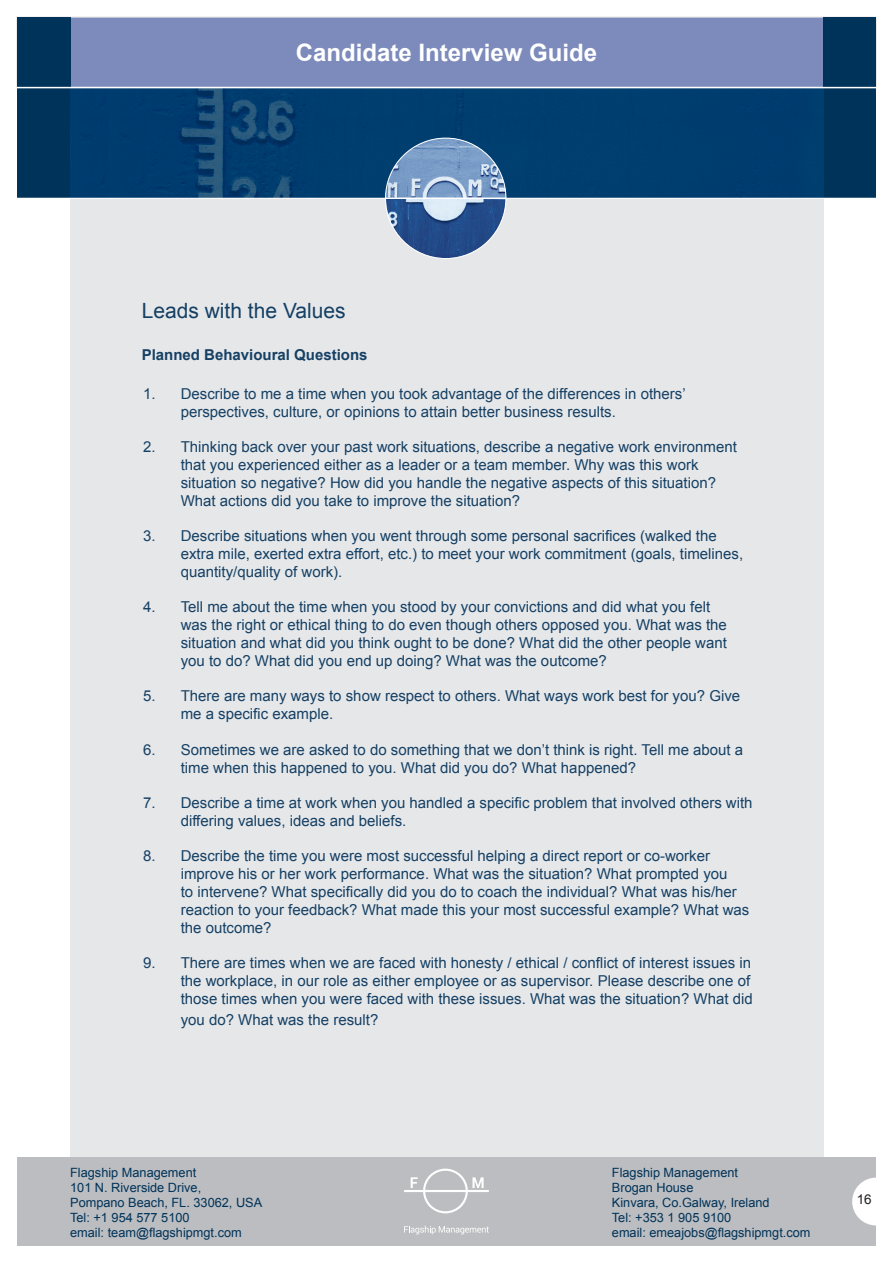
<style>
.page{position:relative;width:893px;height:1263px;background:#fff}
.page>*{position:absolute;margin:0;border:0;box-sizing:border-box;transform-origin:0 0}
.t1{font:700 24px "Arial";color:#fff}
.t2{font:21px "Arial";color:#154064}
.t3{font:15px/18px "Arial";color:#154064}
.t4{font:700 15px "Arial";color:#154064}
.t5{font:13.5px "Arial";color:#231f20}
.t6{font:12.75px/15px "Arial";color:#003359}
</style>
<div class="page">
<div style="left:70px;top:172px;width:753px;height:997px;background:#e6e7e9"></div>
<div style="left:17px;top:88px;width:859px;height:110px;background:#003359"></div>
<img style="left:70px;top:88px;width:753px;height:110px">
<svg style="left:385px;top:137px;width:122px;height:122px"></svg>
<hr style="left:0;top:198px;width:893px;height:1px;background:#fff">
<div style="left:17px;top:17px;width:859px;height:70px;background:#7c8bbb;border:1px solid #bcbdc0"></div>
<div style="left:17px;top:17px;width:53px;height:70px;background:#003359"></div>
<div style="left:823px;top:17px;width:53px;height:70px;background:#003359"></div>
<div style="left:17px;top:1157px;width:859px;height:89px;background:#bcbdc0"></div>
<svg style="left:404px;top:1226px;width:85px;height:8px"></svg>
<svg style="left:404px;top:1168px;width:85px;height:45px"></svg>
<svg style="left:852px;top:1177px;width:24px;height:48px"></svg>
<h1 class="t1" style="left:296px;top:37px;width:303px">Candidate Interview Guide</h1>
<h2 class="t2" style="left:142px;top:297px;width:205px">Leads with the Values</h2>
<p class="t4" style="left:142px;top:345px;width:227px">Planned Behavioural Questions</p>
<p class="t3" style="left:181px;top:385px;width:507px;text-indent:-38px">1. Describe to me a time when you took advantage of the differences in others’ perspectives, culture, or opinions to attain better business results.</p>
<p class="t3" style="left:181px;top:438px;width:558px;text-indent:-38px">2. Thinking back over your past work situations, describe a negative work environment that you experienced either as a leader or a team member. Why was this work situation so negative? How did you handle the negative aspects of this situation?<br>What actions did you take to improve the situation?</p>
<p class="t3" style="left:181px;top:527px;width:564px;text-indent:-38px">3. Describe situations when you went through some personal sacrifices (walked the extra mile, exerted extra effort, etc.) to meet your work commitment (goals, timelines, quantity/quality of work).</p>
<p class="t3" style="left:181px;top:598px;width:548px;text-indent:-38px">4. Tell me about the time when you stood by your convictions and did what you felt was the right or ethical thing to do even though others opposed you. What was the situation and what did you think ought to be done? What did the other people want you to do? What did you end up doing? What was the outcome?</p>
<p class="t3" style="left:181px;top:687px;width:561px;text-indent:-38px">5. There are many ways to show respect to others. What ways work best for you? Give me a specific example.</p>
<p class="t3" style="left:181px;top:740px;width:564px;text-indent:-38px">6. Sometimes we are asked to do something that we don’t think is right. Tell me about a time when this happened to you. What did you do? What happened?</p>
<p class="t3" style="left:181px;top:793px;width:573px;text-indent:-38px">7. Describe a time at work when you handled a specific problem that involved others with differing values, ideas and beliefs.</p>
<p class="t3" style="left:181px;top:846px;width:570px;text-indent:-38px">8. Describe the time you were most successful helping a direct report or co-worker improve his or her work performance. What was the situation? What prompted you<br>to intervene? What specifically did you do to coach the individual? What was his/her reaction to your feedback? What made this your most successful example? What was the outcome?</p>
<p class="t3" style="left:181px;top:953px;width:573px;text-indent:-38px">9. There are times when we are faced with honesty / ethical / conflict of interest issues in the workplace, in our role as either employee or as supervisor. Please describe one of those times when you were faced with these issues. What was the situation? What did</p>
<p class="t3" style="left:181px;top:1010px;width:199px">you do? What was the result?</p>
<p class="t6" style="left:70px;top:1165px;width:194px">Flagship Management<br>101 N. Riverside Drive,<br>Pompano Beach, FL. 33062, USA<br>Tel: +1 954 577 5100<br>email: team@flagshipmgt.com</p>
<p class="t6" style="left:612px;top:1165px;width:200px">Flagship Management<br>Brogan House<br>Kinvara, Co.Galway, Ireland<br>Tel: +353 1 905 9100<br>email: emeajobs@flagshipmgt.com</p>
<p class="t5" style="left:857px;top:1191px;width:17px">16</p>
</div>
